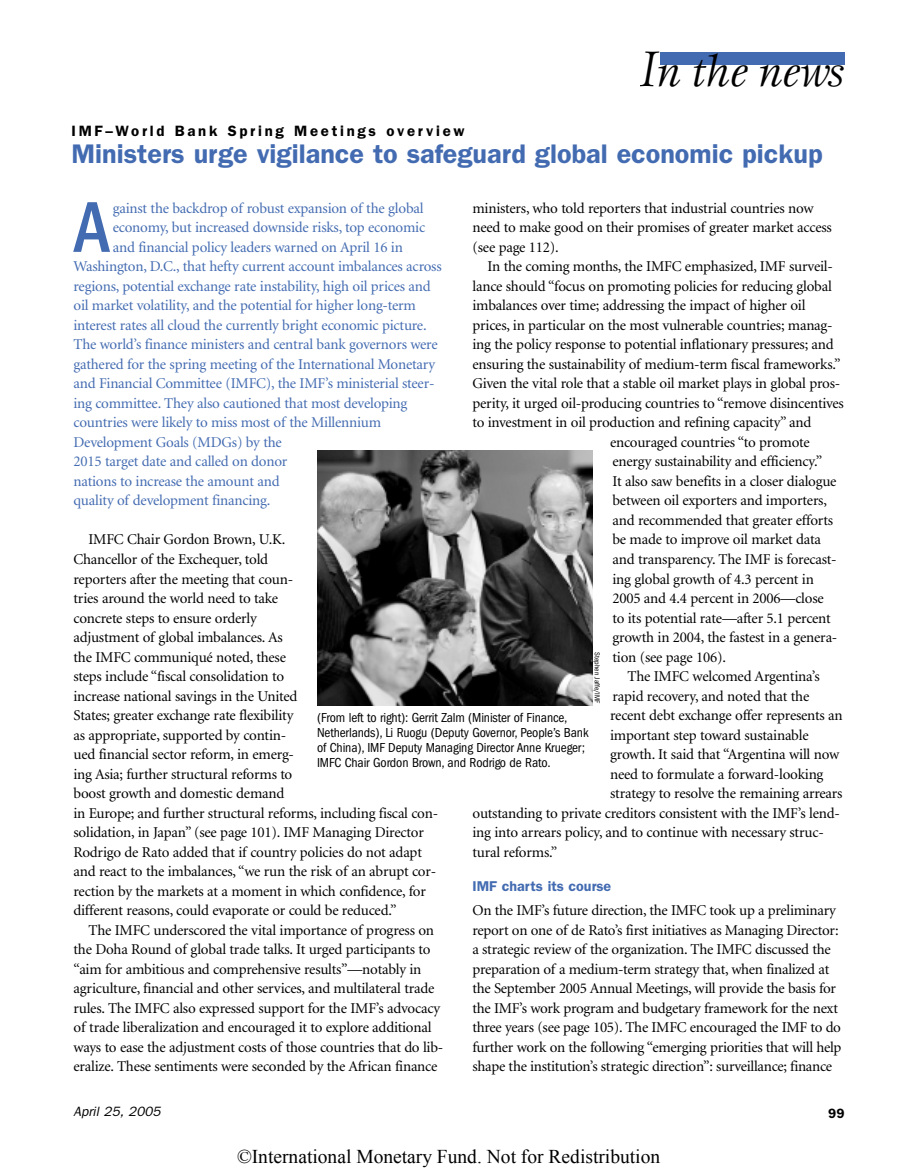
<style>
.page{position:relative;width:918px;height:1175px;background:#fff}
.page>*{position:absolute;margin:0;border:0;box-sizing:border-box;transform-origin:0 0}
.t1{font:500 condensed 74.4px "Franklin Gothic";color:#436bb1}
.t2{font:italic 45px "Esprit";color:#000}
.t3{font:600 27px "Franklin Gothic";color:#436bb1}
.t4{font:19.5px "Times New Roman";color:#000}
.t5{font:15px/19.5px "Minion";letter-spacing:-.015em;color:#000}
.t6{font:15px "Minion";letter-spacing:-.015em;color:#436bb1}
.t7{font:600 15px "Franklin Gothic";letter-spacing:.18em;color:#000}
.t8{font:600 14.25px "Franklin Gothic";color:#436bb1}
.t9{font:condensed 13.5px/15px "Franklin Gothic";letter-spacing:-.01em;color:#000}
.t10{font:italic 13.5px "Franklin Gothic";color:#000}
.t11{font:600 13.5px "Franklin Gothic";color:#000}
.t12{font:condensed 7.5px "Franklin Gothic";color:#000}
.s1{font-size:51.75px}
</style>
<div class="page">
<div style="left:660px;top:52px;width:185px;height:12px;background:#436bb1"></div>
<img style="left:318px;top:450px;width:274px;height:256px">
<h2 class="t2" style="left:640px;top:53px;width:206px"><span class="s1">I</span>n the news</h2>
<p class="t7" style="left:71px;top:126px;width:395px">IMF–World Bank Spring Meetings overview</p>
<h3 class="t3" style="left:71px;top:145px;width:753px">Ministers urge vigilance to safeguard global economic pickup</h3>
<p class="t5" style="left:473px;top:199px;width:361px">ministers, who told reporters that industrial countries now need to make good on their promises of greater market access (see page 112).</p>
<p class="t5" style="left:488px;top:258px;width:347px">In the coming months, the IMFC emphasized, IMF surveil-</p>
<p class="t5" style="left:473px;top:277px;width:361px">lance should “focus on promoting policies for reducing global</p>
<p class="t5" style="left:473px;top:297px;width:334px">imbalances over time; addressing the impact of higher oil</p>
<p class="t5" style="left:473px;top:316px;width:362px">prices, in particular on the most vulnerable countries; manag-</p>
<p class="t5" style="left:473px;top:336px;width:363px">ing the policy response to potential inflationary pressures; and</p>
<p class="t5" style="left:473px;top:355px;width:370px">ensuring the sustainability of medium-term fiscal frameworks.”</p>
<p class="t5" style="left:473px;top:375px;width:369px">Given the vital role that a stable oil market plays in global pros-</p>
<p class="t5" style="left:473px;top:394px;width:373px">perity, it urged oil-producing countries to “remove disincentives</p>
<p class="t5" style="left:473px;top:414px;width:341px">to investment in oil production and refining capacity” and</p>
<p class="t5" style="left:610px;top:433px;width:201px">encouraged countries “to promote</p>
<p class="t5" style="left:612px;top:453px;width:211px">energy sustainability and efficiency.”</p>
<p class="t5" style="left:612px;top:472px;width:226px">It also saw benefits in a closer dialogue</p>
<p class="t5" style="left:612px;top:492px;width:216px">between oil exporters and importers,</p>
<p class="t5" style="left:612px;top:511px;width:222px">and recommended that greater efforts</p>
<p class="t5" style="left:612px;top:531px;width:210px">be made to improve oil market data</p>
<p class="t5" style="left:612px;top:550px;width:226px">and transparency. The IMF is forecast-</p>
<p class="t5" style="left:612px;top:570px;width:203px">ing global growth of 4.3 percent in</p>
<p class="t5" style="left:612px;top:589px;width:213px">2005 and 4.4 percent in 2006—close</p>
<p class="t5" style="left:612px;top:609px;width:220px">to its potential rate—after 5.1 percent</p>
<p class="t5" style="left:612px;top:628px;width:226px">growth in 2004, the fastest in a genera-</p>
<p class="t5" style="left:612px;top:648px;width:115px">tion (see page 106).</p>
<p class="t5" style="left:627px;top:667px;width:194px">The IMFC welcomed Argentina’s</p>
<p class="t5" style="left:612px;top:687px;width:198px">rapid recovery, and noted that the</p>
<p class="t5" style="left:610px;top:706px;width:234px">recent debt exchange offer represents an</p>
<p class="t5" style="left:610px;top:726px;width:200px">important step toward sustainable</p>
<p class="t5" style="left:610px;top:745px;width:231px">growth. It said that “Argentina will now</p>
<p class="t5" style="left:610px;top:765px;width:215px">need to formulate a forward-looking</p>
<p class="t5" style="left:610px;top:784px;width:234px">strategy to resolve the remaining arrears</p>
<p class="t5" style="left:473px;top:804px;width:369px">outstanding to private creditors consistent with the IMF’s lend-</p>
<p class="t5" style="left:473px;top:823px;width:353px">ing into arrears policy, and to continue with necessary struc-</p>
<p class="t5" style="left:473px;top:843px;width:86px">tural reforms.”</p>
<p class="t8" style="left:472px;top:881px;width:140px">IMF charts its course</p>
<p class="t5" style="left:472px;top:901px;width:370px">On the IMF’s future direction, the IMFC took up a preliminary report on one of de Rato’s first initiatives as Managing Director: a strategic review of the organization. The IMFC discussed the preparation of a medium-term strategy that, when finalized at the September 2005 Annual Meetings, will provide the basis for the IMF’s work program and budgetary framework for the next three years (see page 105). The IMFC encouraged the IMF to do further work on the following “emerging priorities that will help shape the institution’s strategic direction”: surveillance; finance</p>
<h1 class="t1" style="left:74px;top:202px;width:38px">A</h1>
<p class="t6" style="left:113px;top:202px;width:312px">gainst the backdrop of robust expansion of the global</p>
<p class="t6" style="left:113px;top:222px;width:314px">economy, but increased downside risks, top economic</p>
<p class="t6" style="left:113px;top:241px;width:292px">and financial policy leaders warned on April 16 in</p>
<p class="t6" style="left:74px;top:261px;width:370px">Washington, D.C., that hefty current account imbalances across</p>
<p class="t6" style="left:74px;top:280px;width:359px">regions, potential exchange rate instability, high oil prices and</p>
<p class="t6" style="left:74px;top:300px;width:344px">oil market volatility, and the potential for higher long-term</p>
<p class="t6" style="left:74px;top:319px;width:355px">interest rates all cloud the currently bright economic picture.</p>
<p class="t6" style="left:74px;top:339px;width:366px">The world’s finance ministers and central bank governors were</p>
<p class="t6" style="left:74px;top:358px;width:363px">gathered for the spring meeting of the International Monetary</p>
<p class="t6" style="left:74px;top:378px;width:362px">and Financial Committee (IMFC), the IMF’s ministerial steer-</p>
<p class="t6" style="left:74px;top:397px;width:335px">ing committee. They also cautioned that most developing</p>
<p class="t6" style="left:74px;top:417px;width:309px">countries were likely to miss most of the Millennium</p>
<p class="t6" style="left:74px;top:436px;width:210px">Development Goals (MDGs) by the</p>
<p class="t6" style="left:74px;top:456px;width:215px">2015 target date and called on donor</p>
<p class="t6" style="left:74px;top:475px;width:208px">nations to increase the amount and</p>
<p class="t6" style="left:74px;top:495px;width:198px">quality of development financing.</p>
<p class="t5" style="left:74px;top:531px;width:366px;text-indent:15px">IMFC Chair Gordon Brown, U.K.<br>Chancellor of the Exchequer, told<br>reporters after the meeting that coun-<br>tries around the world need to take<br>concrete steps to ensure orderly<br>adjustment of global imbalances. As<br>the IMFC communiqué noted, these<br>steps include “fiscal consolidation to<br>increase national savings in the United<br>States; greater exchange rate flexibility<br>as appropriate, supported by contin-<br>ued financial sector reform, in emerg-<br>ing Asia; further structural reforms to<br>boost growth and domestic demand<br>in Europe; and further structural reforms, including fiscal con&shy;solidation, in Japan” (see page 101). IMF Managing Director Rodrigo de Rato added that if country policies do not adapt and react to the imbalances, “we run the risk of an abrupt cor&shy;rection by the markets at a moment in which confidence, for different reasons, could evaporate or could be reduced.”</p>
<p class="t5" style="left:74px;top:921px;width:371px;text-indent:15px">The IMFC underscored the vital importance of progress on the Doha Round of global trade talks. It urged participants to “aim for ambitious and comprehensive results”—notably in agriculture, financial and other services, and multilateral trade rules. The IMFC also expressed support for the IMF’s advocacy of trade liberalization and encouraged it to explore additional ways to ease the adjustment costs of those countries that do lib&shy;eralize. These sentiments were seconded by the African finance</p>
<p class="t12" style="left:600px;top:652px;width:52px;rotate:90deg">Stephen Jaffe/IMF</p>
<p class="t9" style="left:317px;top:711px;width:273px">(From left to right): Gerrit Zalm (Minister of Finance, Netherlands), Li Ruogu (Deputy Governor, People’s Bank of China), IMF Deputy Managing Director Anne Krueger; IMFC Chair Gordon Brown, and Rodrigo de Rato.</p>
<p class="t10" style="left:73px;top:1107px;width:89px">April 25, 2005</p>
<p class="t11" style="left:828px;top:1108px;width:18px">99</p>
<h3 class="t4" style="left:237px;top:1143px;width:425px">©International Monetary Fund. Not for Redistribution</h3>
</div>
